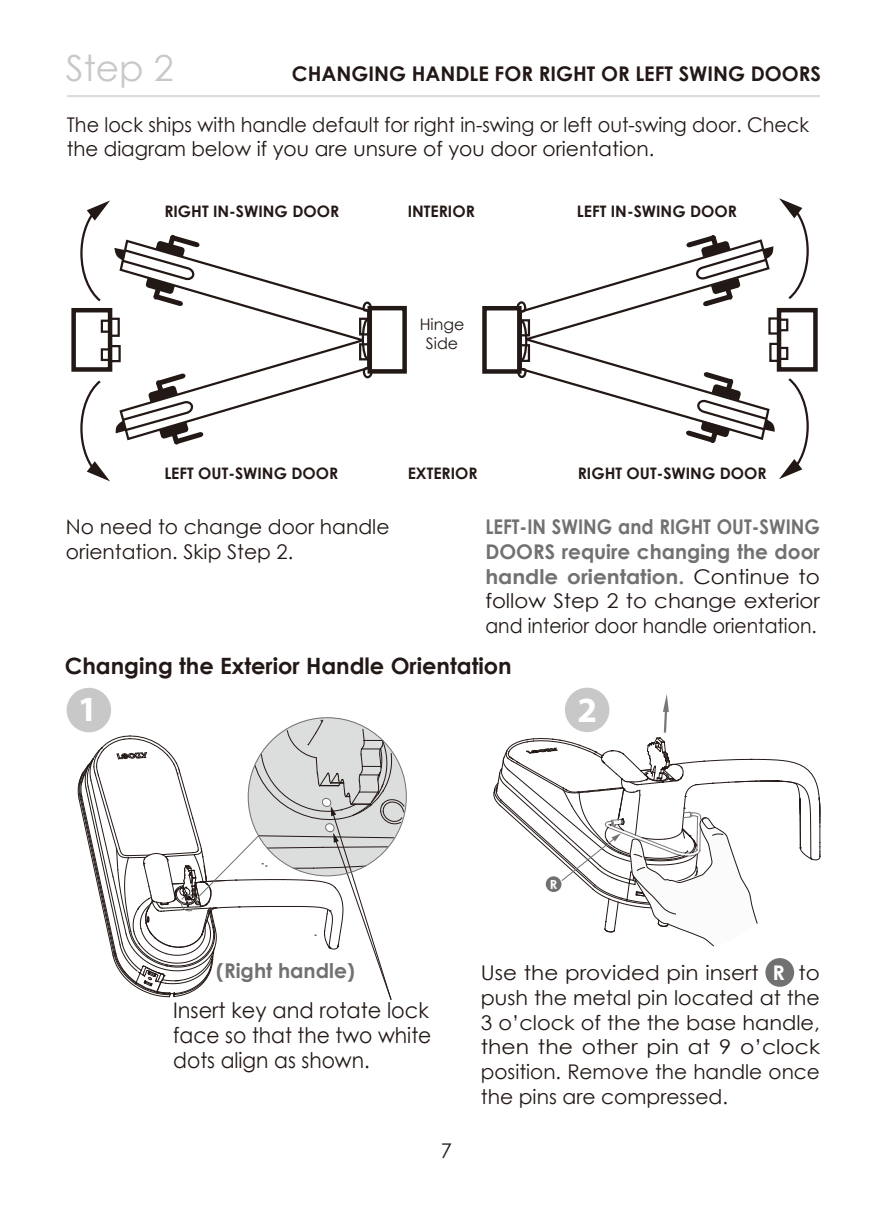
<style>
.page{position:relative;width:893px;height:1212px;background:#fff}
.page>*{position:absolute;margin:0;border:0;box-sizing:border-box;transform-origin:0 0}
.t1{font:36px "Century Gothic";color:#c8c8c9}
.t2{font:700 35.55px "Myriad Pro";color:#fff}
.t3{font:700 22.5px "Century Gothic";color:#221815}
.t4{font:21.6px/24.8px "Century Gothic";color:#221815;text-align:justify}
.t5{font:20.25px/24.8px "Century Gothic";color:#221815;text-align:justify;scale:1.06 1}
.t6{font:700 20.25px/24.8px "Century Gothic";color:#727171;text-align:justify;scale:.91 1}
.t7{font:20.25px/24.3px "Century Gothic";color:#221815;scale:.95 1}
.t8{font:20.25px/24.8px "Century Gothic";color:#221815}
.t9{font:700 20.25px "Century Gothic";color:#221815}
.t10{font:700 20.25px "Century Gothic";color:#727171}
.t11{font:700 15.75px "Century Gothic";color:#221815}
.t12{font:15.75px/19.1px "Century Gothic";color:#221815;text-align:center}
.s1{font-weight:400;color:#221815}
.s2{font-weight:700;color:#fff}
</style>
<div class="page">
<div style="left:765px;top:958px;width:29px;height:29px;background:#727171;border-radius:50%"></div>
<div style="left:67px;top:688px;width:44px;height:44px;background:#c8c8c9;border-radius:50%"></div>
<div style="left:565px;top:688px;width:44px;height:44px;background:#c8c8c9;border-radius:50%"></div>
<svg style="left:77px;top:719px;width:328px;height:281px"></svg>
<div style="left:482px;top:306px;width:40px;height:68px;border:5px solid #221815"></div>
<svg style="left:528px;top:261px;width:243px;height:157px"></svg>
<div style="left:520px;top:319px;width:10px;height:17px;border:2px solid #221815"></div>
<div style="left:520px;top:344px;width:10px;height:18px;border:2px solid #221815"></div>
<svg style="left:514px;top:301px;width:14px;height:78px"></svg>
<div style="left:777px;top:308px;width:41px;height:64px;border:5px solid #221815"></div>
<div style="left:778px;top:319px;width:10px;height:12px;border:2px solid #221815"></div>
<div style="left:778px;top:347px;width:10px;height:13px;border:2px solid #221815"></div>
<div style="left:769px;top:343px;width:11px;height:19px;border:2px solid #221815"></div>
<div style="left:768px;top:317px;width:12px;height:18px;border:2px solid #221815"></div>
<svg style="left:779px;top:198px;width:30px;height:101px"></svg>
<div style="left:367px;top:306px;width:40px;height:68px;border:5px solid #221815"></div>
<svg style="left:118px;top:261px;width:243px;height:157px"></svg>
<div style="left:359px;top:343px;width:10px;height:17px;border:2px solid #221815"></div>
<div style="left:359px;top:318px;width:10px;height:17px;border:2px solid #221815"></div>
<svg style="left:361px;top:301px;width:14px;height:78px"></svg>
<div style="left:71px;top:308px;width:41px;height:64px;border:5px solid #221815"></div>
<div style="left:101px;top:348px;width:10px;height:13px;border:2px solid #221815"></div>
<div style="left:101px;top:320px;width:10px;height:13px;border:2px solid #221815"></div>
<div style="left:109px;top:318px;width:11px;height:19px;border:2px solid #221815"></div>
<div style="left:109px;top:345px;width:12px;height:17px;border:2px solid #221815"></div>
<svg style="left:80px;top:373px;width:124px;height:108px"></svg>
<svg style="left:686px;top:372px;width:123px;height:107px"></svg>
<svg style="left:686px;top:235px;width:87px;height:71px"></svg>
<svg style="left:80px;top:200px;width:120px;height:106px"></svg>
<hr style="left:67px;top:95px;width:753px;height:2px;background:#dcdddd">
<svg style="left:493px;top:694px;width:328px;height:253px"></svg>
<h1 class="t1" style="left:66px;top:53px;width:109px">Step 2</h1>
<p class="t9" style="left:292px;top:66px;width:531px">CHANGING HANDLE FOR RIGHT OR LEFT SWING DOORS</p>
<p class="t7" style="left:67px;top:114px;width:783px">The lock ships with handle default for right in-swing or left out-swing door. Check the diagram below if you are unsure of you door orientation.</p>
<p class="t11" style="left:164px;top:205px;width:176px">RIGHT IN-SWING DOOR</p>
<p class="t11" style="left:408px;top:205px;width:69px">INTERIOR</p>
<p class="t11" style="left:577px;top:205px;width:162px">LEFT IN-SWING DOOR</p>
<p class="t12" style="left:420px;top:316px;width:46px">Hinge<br>Side</p>
<p class="t11" style="left:164px;top:467px;width:176px">LEFT OUT-SWING DOOR</p>
<p class="t11" style="left:578px;top:467px;width:190px">RIGHT OUT-SWING DOOR</p>
<p class="t11" style="left:408px;top:467px;width:72px">EXTERIOR</p>
<p class="t8" style="left:66px;top:516px;width:325px">No need to change door handle orientation. Skip Step 2.</p>
<p class="t6" style="left:485px;top:516px;width:369px">LEFT-IN SWING and RIGHT OUT-SWING DOORS require changing the door handle orientation. <span class="s1">Continue to follow Step 2 to change exterior and interior door handle orientation.</span></p>
<p class="t3" style="left:65px;top:657px;width:448px">Changing the Exterior Handle Orientation</p>
<h2 class="t2" style="left:78px;top:688px;width:21px">1</h2>
<h2 class="t2" style="left:578px;top:689px;width:21px">2</h2>
<p class="t10" style="left:216px;top:963px;width:140px">(Right handle)</p>
<p class="t4" style="left:173px;top:999px;width:260px">Insert key and rotate lock face so that the two white dots align as shown.</p>
<p class="t8" style="left:441px;top:1139px;width:13px">7</p>
<p class="t5" style="left:481px;top:962px;width:321px">Use the provided pin insert <span class="s2">R</span> to push the metal pin located at the 3 o’clock of the the base handle, then the other pin at 9 o’clock position. Remove the handle once the pins are compressed.</p>
</div>
